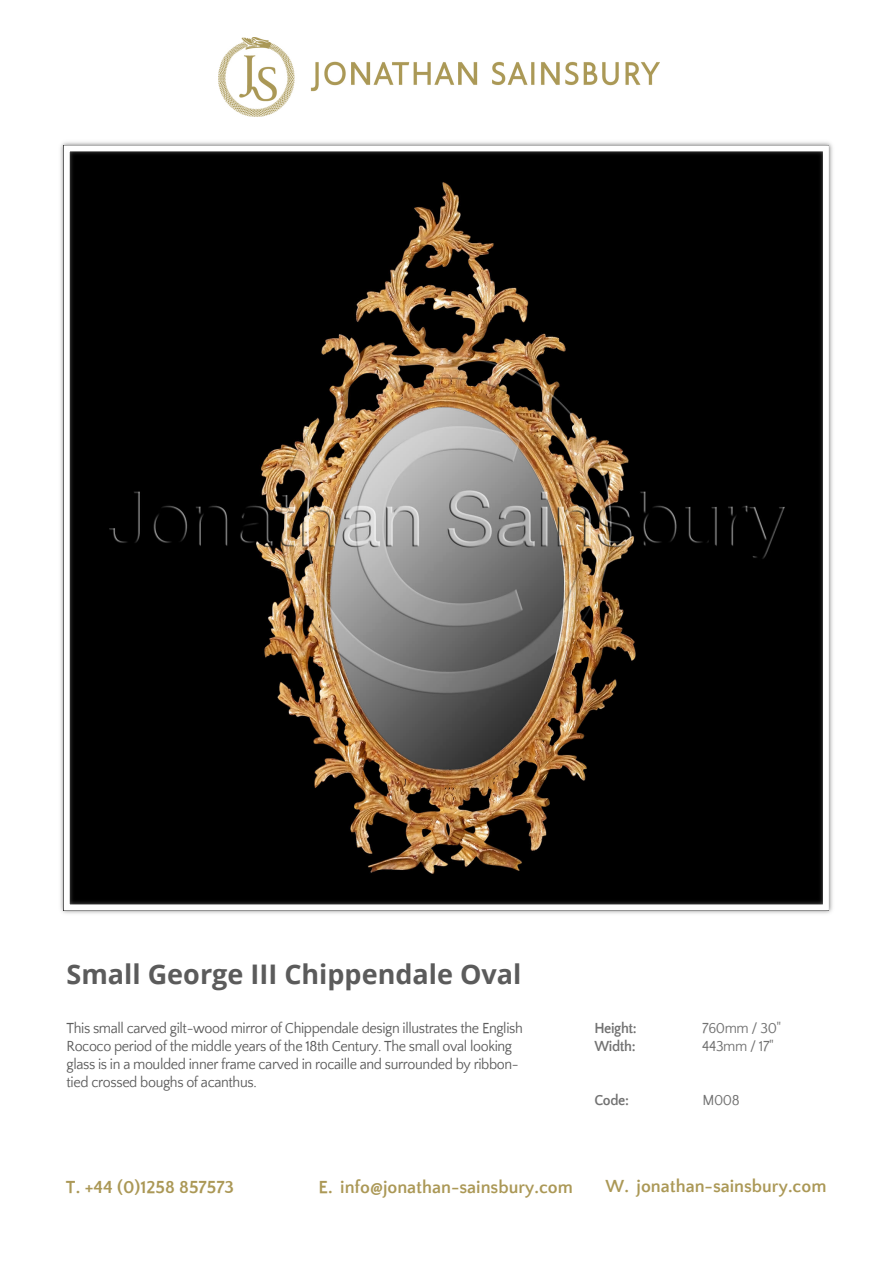
<style>
.page{position:relative;width:893px;height:1263px;background:#fff}
.page>*{position:absolute;margin:0;border:0;box-sizing:border-box;transform-origin:0 0}
.t1{font:700 27px "Open Sans";color:#5b5b5b}
.t2{font:700 18px "Quattrocento Sans";color:#ab9856}
.t3{font:15px/18px "Quattrocento Sans";letter-spacing:-.025em;color:#5b5b5b;scale:.95 1}
.t4{font:15px/18px "Quattrocento Sans";letter-spacing:-.025em;color:#727272;scale:.95 1}
.t5{font:700 15px/18px "Quattrocento Sans";letter-spacing:-.025em;color:#727272;scale:.95 1}
</style>
<div class="page">
<img style="left:218px;top:37px;width:442px;height:79px">
<img style="left:60px;top:142px;width:773px;height:772px">
<div style="left:64px;top:145px;width:765px;height:765px;border:6px solid #fff"></div>
<h1 class="t1" style="left:67px;top:955px;width:456px">Small George III Chippendale Oval</h1>
<p class="t3" style="left:67px;top:1020px;width:482px">This small carved gilt-wood mirror of Chippendale design illustrates the English Rococo period of the middle years of the 18th Century. The small oval looking glass is in a moulded inner frame carved in rocaille and surrounded by ribbon&shy;tied crossed boughs of acanthus.</p>
<p class="t5" style="left:594px;top:1020px;width:46px">Height:<br>Width:</p>
<p class="t4" style="left:702px;top:1020px;width:85px">760mm / 30"<br>443mm / 17"</p>
<p class="t5" style="left:594px;top:1092px;width:38px">Code:</p>
<p class="t4" style="left:702px;top:1092px;width:41px">M008</p>
<p class="t2" style="left:66px;top:1177px;width:170px">T. +44 (0)1258 857573</p>
<p class="t2" style="left:318px;top:1177px;width:256px">E. info@jonathan-sainsbury.com</p>
<p class="t2" style="left:606px;top:1177px;width:222px">W. jonathan-sainsbury.com</p>
</div>
